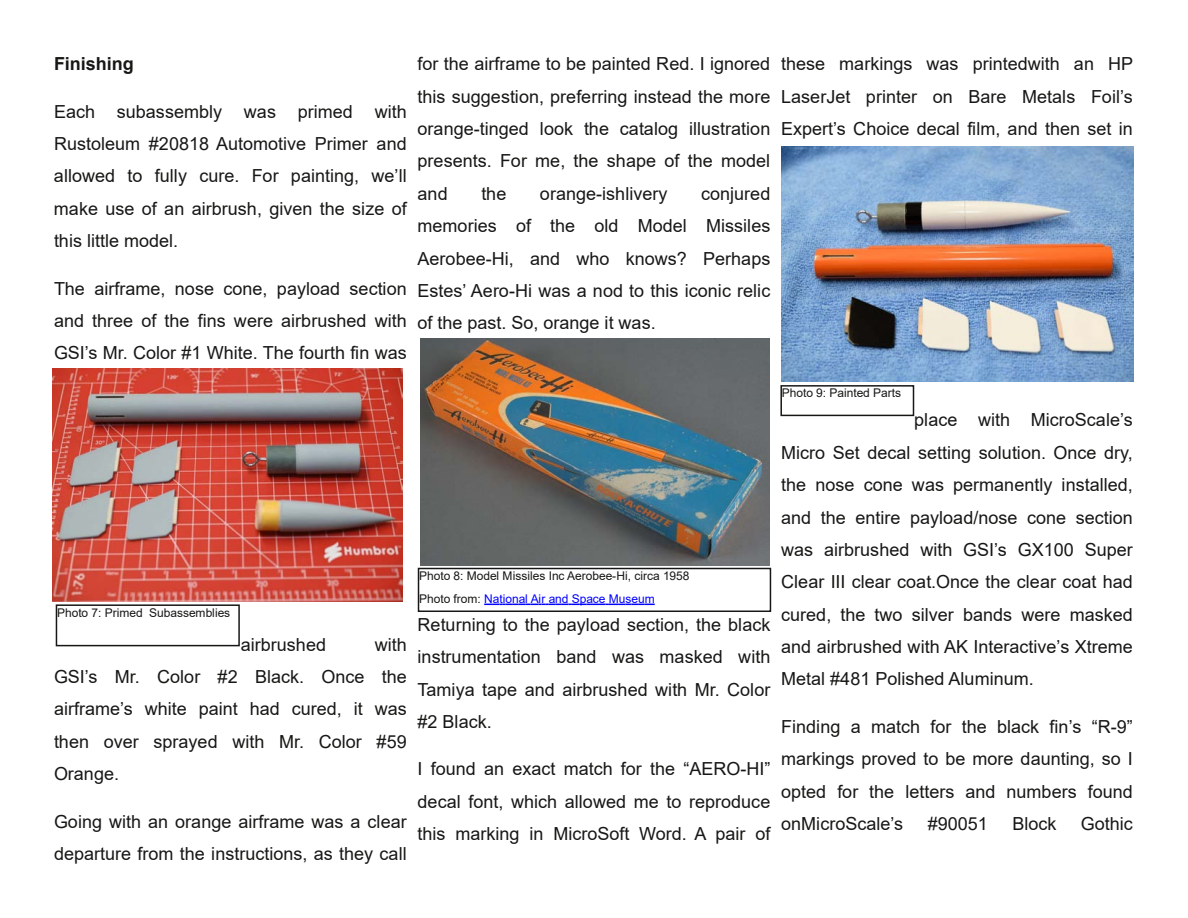
<style>
.page{position:relative;width:1188px;height:918px;background:#fff}
.page>*{position:absolute;margin:0;border:0;box-sizing:border-box;transform-origin:0 0}
.t1{font:18px/32.4px "Arial";color:#171715;text-align:justify}
.t2{font:700 18px "Arial";color:#171715}
.t3{font:12px/22.5px "Arial";letter-spacing:-.005em;color:#171715}
.s1{color:#00f}
</style>
<div class="page">
<img style="left:52px;top:368px;width:351px;height:234px">
<div style="left:56px;top:604px;width:184px;height:42px;border:2px solid #171715"></div>
<img style="left:421px;top:338px;width:349px;height:227px">
<svg style="left:484px;top:604px;width:171px;height:1px"></svg>
<div style="left:418px;top:568px;width:353px;height:44px;border:2px solid #171715"></div>
<img style="left:781px;top:147px;width:352px;height:234px">
<div style="left:780px;top:385px;width:134px;height:31px;border:2px solid #171715"></div>
<p class="t2" style="left:54px;top:54px;width:81px">Finishing</p>
<p class="t1" style="left:54px;top:95px;width:354px">Each subassembly was primed with Rustoleum #20818 Automotive Primer and allowed to fully cure. For painting, we’ll make use of an airbrush, given the size of this little model.</p>
<p class="t1" style="left:54px;top:272px;width:354px">The airframe, nose cone, payload section and three of the fins were airbrushed with GSI’s Mr. Color #1 White. The fourth fin was</p>
<p class="t1" style="left:418px;top:48px;width:354px">for the airframe to be painted Red. I ignored this suggestion, preferring instead the more orange-tinged look the catalog illustration presents. For me, the shape of the model and</p>
<p class="t1" style="left:481px;top:177px;width:27px">the</p>
<p class="t1" style="left:540px;top:177px;width:129px">orange-ishlivery</p>
<p class="t1" style="left:418px;top:177px;width:354px;text-indent:284px">conjured memories of the old Model Missiles Aerobee-Hi, and who knows? Perhaps Estes’ Aero-Hi was a nod to this iconic relic of the past. So, orange it was.</p>
<p class="t1" style="left:781px;top:48px;width:353px">these markings was printedwith an HP LaserJet printer on Bare Metals Foil’s Expert’s Choice decal film, and then set in</p>
<p class="t3" style="left:57px;top:601px;width:175px">Photo 7: Primed Subassemblies</p>
<p class="t1" style="left:54px;top:628px;width:354px;text-indent:321px">with GSI’s Mr. Color #2 Black. Once the airframe’s white paint had cured, it was then over sprayed with Mr. Color #59<br>Orange.</p>
<p class="t1" style="left:54px;top:805px;width:354px">Going with an orange airframe was a clear departure from the instructions, as they call</p>
<p class="t1" style="left:241px;top:628px;width:87px">airbrushed</p>
<p class="t3" style="left:419px;top:565px;width:272px">Photo 8: Model Missiles Inc Aerobee-Hi, circa 1958<br>Photo from: <span class="s1">National Air and Space Museum</span></p>
<p class="t1" style="left:418px;top:608px;width:354px">Returning to the payload section, the black instrumentation band was masked with Tamiya tape and airbrushed with Mr. Color #2 Black.</p>
<p class="t1" style="left:418px;top:753px;width:354px">I found an exact match for the “AERO-HI” decal font, which allowed me to reproduce this marking in MicroSoft Word. A pair of</p>
<p class="t3" style="left:782px;top:382px;width:121px">Photo 9: Painted Parts</p>
<p class="t1" style="left:781px;top:404px;width:353px;text-indent:133px">place with MicroScale’s Micro Set decal setting solution. Once dry, the nose cone was permanently installed, and the entire payload/nose cone section was airbrushed with GSI’s GX100 Super Clear III clear coat.Once the clear coat had cured, the two silver bands were masked and airbrushed with AK Interactive’s Xtreme Metal #481 Polished Aluminum.</p>
<p class="t1" style="left:781px;top:710px;width:353px">Finding a match for the black fin’s “R-9” markings proved to be more daunting, so I opted for the letters and numbers found onMicroScale’s</p>
<p class="t1" style="left:928px;top:807px;width:62px">#90051</p>
<p class="t1" style="left:1012px;top:807px;width:46px">Block</p>
<p class="t1" style="left:1081px;top:807px;width:54px">Gothic</p>
</div>
